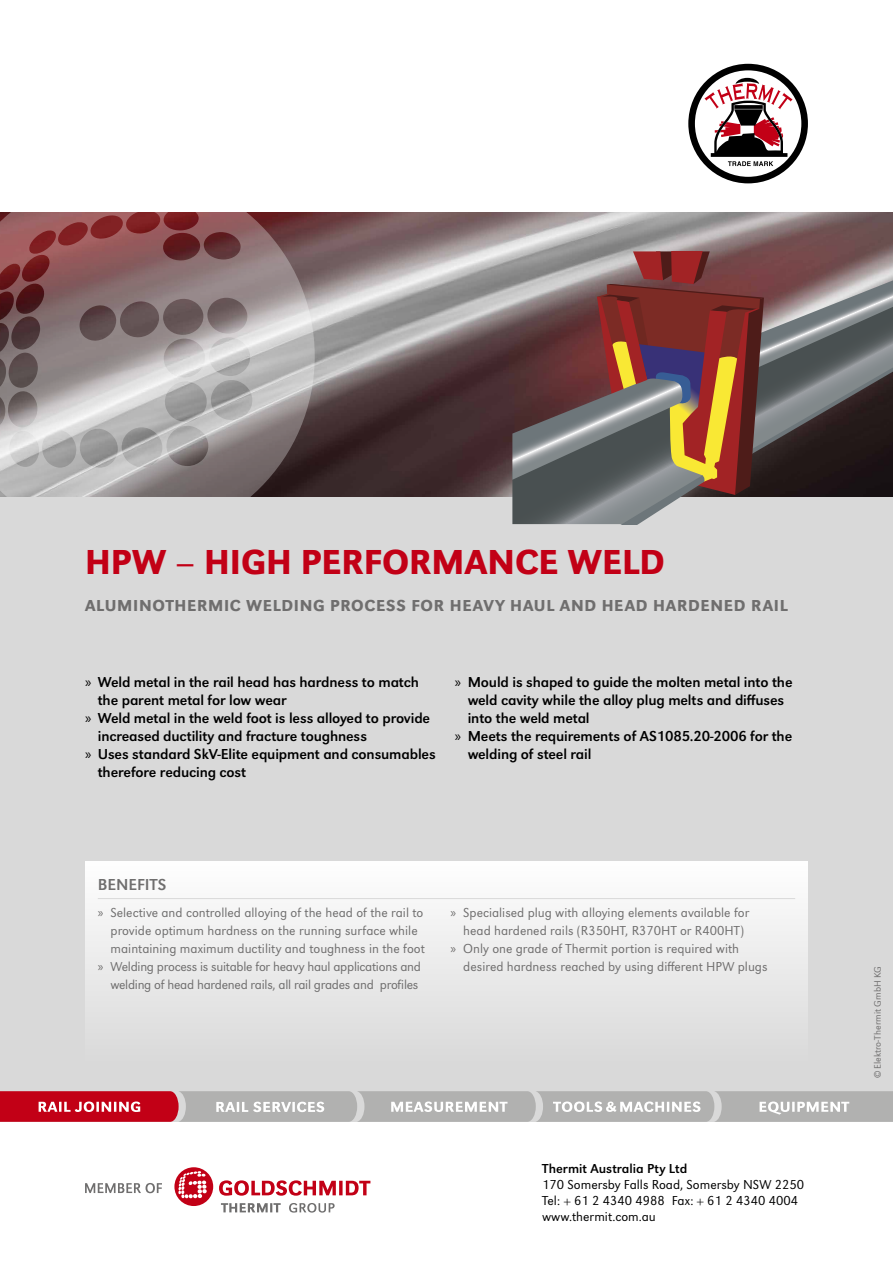
<style>
.page{position:relative;width:893px;height:1263px;background:#fff}
.page>*{position:absolute;margin:0;border:0;box-sizing:border-box;transform-origin:0 0}
.t1{font:500 36px "URW Grotesk";color:#c20016}
.t2{font:500 16.5px "URW Grotesk";letter-spacing:.04em;color:#6f6e6e}
.t3{font:16.5px "URW Grotesk";color:#6f6e6e}
.t4{font:15px "URW Grotesk";letter-spacing:-.01em;color:#000}
.t5{font:300 13.5px "URW Grotesk";color:#6f6e6e}
.t6{font:300 13.5px "URW Grotesk";letter-spacing:-.02em;color:#6f6e6e}
.t7{font:300 13.5px/16.2px "URW Grotesk";color:#000}
.t8{font:13.5px "URW Grotesk";color:#000}
.t9{font:300 9.75px "URW Grotesk";color:#6f6e6e}
.s1{font-family:"Myriad Pro"}
.s2{font-family:"Myriad Pro";font-weight:400}
</style>
<div class="page">
<img style="left:315px;top:213px;width:578px;height:284px">
<svg style="left:0;top:212px;width:315px;height:285px;background:#978384"></svg>
<div style="left:0;top:497px;width:893px;height:625px;background:#d9d9d9"></div>
<svg style="left:221px;top:1203px;width:114px;height:9px"></svg>
<svg style="left:219px;top:1180px;width:151px;height:16px"></svg>
<svg style="left:174px;top:1167px;width:39px;height:39px"></svg>
<svg style="left:85px;top:1183px;width:77px;height:10px"></svg>
<svg style="left:688px;top:64px;width:120px;height:119px"></svg>
<div style="left:85px;top:861px;width:723px;height:205px;background:linear-gradient(to bottom,#fefefe,#d9d9d9)"></div>
<svg style="left:512px;top:251px;width:381px;height:273px;background:#78605c"></svg>
<hr style="left:98px;top:898px;width:697px;height:1px;background:#d9d9d9">
<svg style="left:0;top:1091px;width:893px;height:31px;background:#bd9b9e"></svg>
<h1 class="t1" style="left:85px;top:541px;width:581px">HPW – HIGH PERFORMANCE WELD</h1>
<p class="t2" style="left:85px;top:596px;width:704px">ALUMINOTHERMIC WELDING PROCESS FOR HEAVY HAUL AND HEAD HARDENED RAIL</p>
<p class="t4" style="left:85px;top:673px;width:335px"><span class="s1">»</span> Weld metal in the rail head has hardness to match</p>
<p class="t4" style="left:98px;top:691px;width:190px">the parent metal for low wear</p>
<p class="t4" style="left:85px;top:709px;width:347px"><span class="s1">»</span> Weld metal in the weld foot is less alloyed to provide</p>
<p class="t4" style="left:98px;top:727px;width:271px">increased ductility and fracture toughness</p>
<p class="t4" style="left:85px;top:745px;width:352px"><span class="s1">»</span> Uses standard SkV-Elite equipment and consumables</p>
<p class="t4" style="left:98px;top:763px;width:150px">therefore reducing cost</p>
<p class="t4" style="left:455px;top:673px;width:339px"><span class="s1">»</span> Mould is shaped to guide the molten metal into the</p>
<p class="t4" style="left:468px;top:691px;width:318px">weld cavity while the alloy plug melts and diffuses</p>
<p class="t4" style="left:468px;top:709px;width:123px">into the weld metal</p>
<p class="t4" style="left:455px;top:727px;width:339px"><span class="s1">»</span> Meets the requirements of AS1085.20-2006 for the</p>
<p class="t4" style="left:468px;top:745px;width:125px">welding of steel rail</p>
<p class="t3" style="left:98px;top:875px;width:70px">BENEFITS</p>
<p class="t5" style="left:98px;top:905px;width:327px"><span class="s2">»</span> Selective and controlled alloying of the head of the rail to</p>
<p class="t5" style="left:111px;top:923px;width:309px">provide optimum hardness on the running surface while</p>
<p class="t5" style="left:111px;top:941px;width:316px">maintaining maximum ductility and toughness in the foot</p>
<p class="t6" style="left:98px;top:959px;width:325px"><span class="s2">»</span> Welding process is suitable for heavy haul applications and</p>
<p class="t6" style="left:111px;top:977px;width:309px">welding of head hardened rails, all rail grades and profiles</p>
<p class="t5" style="left:450px;top:905px;width:300px"><span class="s2">»</span> Specialised plug with alloying elements available for</p>
<p class="t5" style="left:463px;top:923px;width:282px">head hardened rails (R350HT, R370HT or R400HT)</p>
<p class="t5" style="left:450px;top:941px;width:290px"><span class="s2">»</span> Only one grade of Thermit portion is required with</p>
<p class="t5" style="left:463px;top:959px;width:306px">desired hardness reached by using different HPW plugs</p>
<p class="t9" style="left:872px;top:1078px;width:114px;rotate:-90deg">© Elektro-Thermit GmbH KG</p>
<p class="t8" style="left:542px;top:1160px;width:147px">Thermit Australia Pty Ltd</p>
<p class="t7" style="left:542px;top:1176px;width:263px">170 Somersby Falls Road, Somersby NSW 2250<br>Tel: + 61 2 4340 4988 Fax: + 61 2 4340 4004 www.thermit.com.au</p>
</div>
